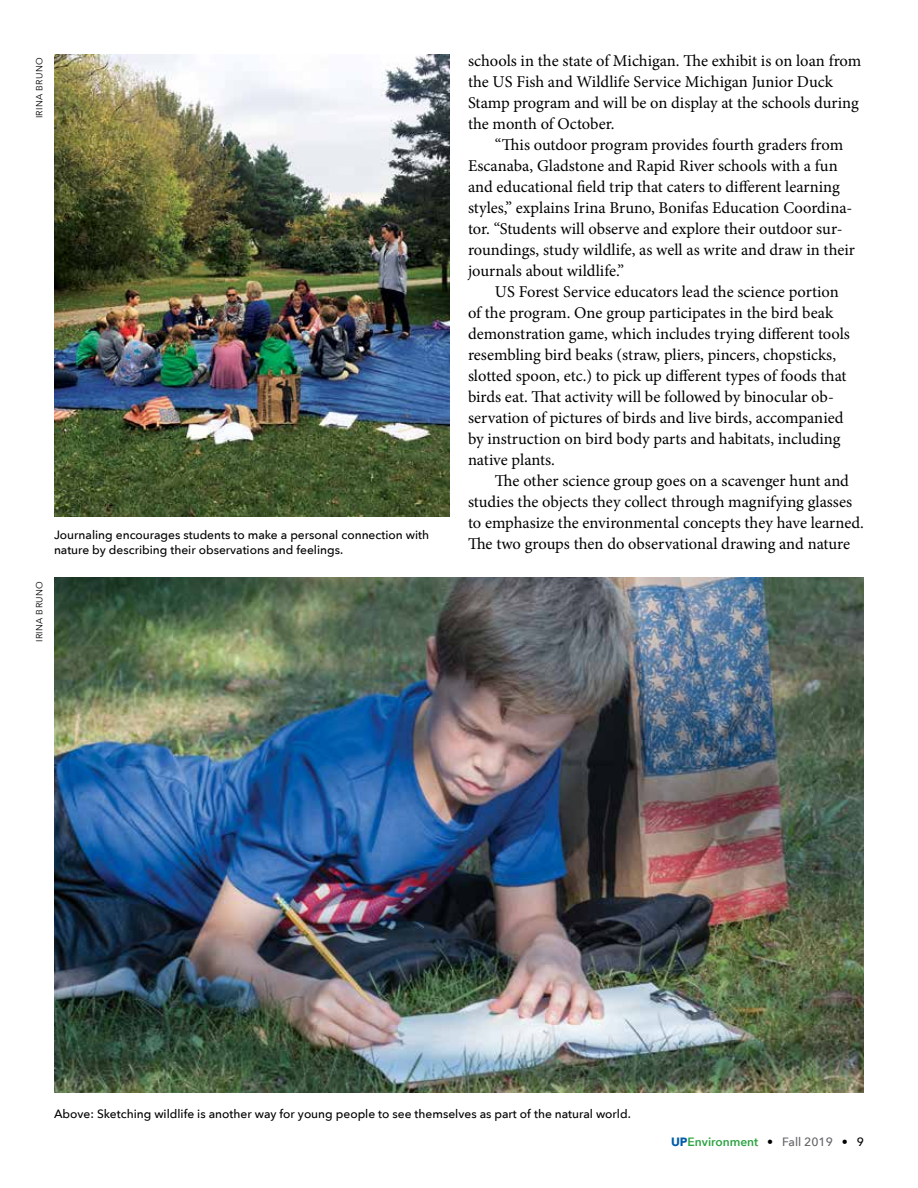
<style>
.page{position:relative;width:918px;height:1188px;background:#fff}
.page>*{position:absolute;margin:0;border:0;box-sizing:border-box;transform-origin:0 0}
.t1{font:16.5px/21px "Minion Pro";color:#000}
.t2{font:500 12px/15px "Avenir Next";color:#000}
.t3{font:600 12px "Avenir Next";color:#2da343}
.t4{font:9px "Avenir Next";letter-spacing:.04em;color:#000}
.s1{font-weight:700;color:#005ca9}
.s2{font-weight:500;color:#000}
.s3{font-weight:500;color:#636466}
</style>
<div class="page">
<img style="left:54px;top:54px;width:396px;height:462px">
<img style="left:54px;top:578px;width:810px;height:515px">
<p class="t4" style="left:32px;top:118px;width:62px;rotate:-90deg">IRINA BRUNO</p>
<p class="t4" style="left:32px;top:642px;width:62px;rotate:-90deg">IRINA BRUNO</p>
<p class="t2" style="left:54px;top:527px;width:377px">Journaling encourages students to make a personal connection with nature by describing their observations and feelings.</p>
<p class="t1" style="left:468px;top:50px;width:395px">schools in the state of Michigan. The exhibit is on loan from the US Fish and Wildlife Service Michigan Junior Duck Stamp program and will be on display at the schools during the month of October.</p>
<p class="t1" style="left:468px;top:134px;width:389px;text-indent:27px">“This outdoor program provides fourth graders from Escanaba, Gladstone and Rapid River schools with a fun and educational field trip that caters to different learning styles,” explains Irina Bruno, Bonifas Education Coordina&shy;tor. “Students will observe and explore their outdoor sur&shy;roundings, study wildlife, as well as write and draw in their journals about wildlife.”</p>
<p class="t1" style="left:468px;top:281px;width:384px;text-indent:27px">US Forest Service educators lead the science portion of the program. One group participates in the bird beak demonstration game, which includes trying different tools resembling bird beaks (straw, pliers, pincers, chopsticks, slotted spoon, etc.) to pick up different types of foods that birds eat. That activity will be followed by binocular ob&shy;servation of pictures of birds and live birds, accompanied by instruction on bird body parts and habitats, including native plants.</p>
<p class="t1" style="left:468px;top:470px;width:397px;text-indent:27px">The other science group goes on a scavenger hunt and studies the objects they collect through magnifying glasses to emphasize the environmental concepts they have learned.<br>The two groups then do observational drawing and nature</p>
<p class="t2" style="left:54px;top:1106px;width:578px">Above: Sketching wildlife is another way for young people to see themselves as part of the natural world.</p>
<p class="t3" style="left:671px;top:1132px;width:194px"><span class="s1">UP</span>Environment <span class="s2">•</span> <span class="s3">Fall 2019</span> <span class="s2">• 9</span></p>
</div>
